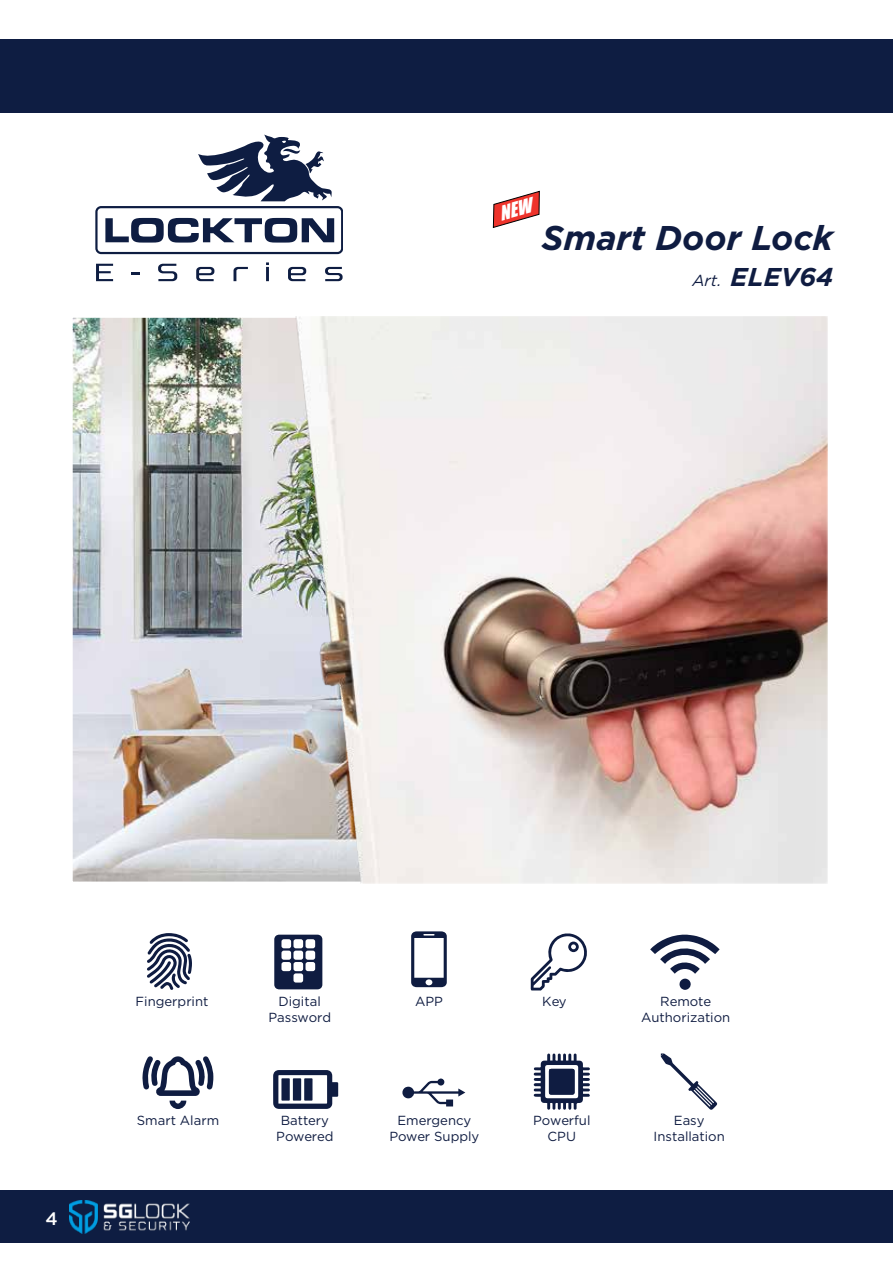
<style>
.page{position:relative;width:893px;height:1263px;background:#fff}
.page>*{position:absolute;margin:0;border:0;box-sizing:border-box;transform-origin:0 0}
.t1{font:italic 700 34.35px "Gotham";color:#0f1c41}
.t2{font:italic 700 25.8px "Gotham";color:#0f1c41}
.t3{font:500 18px "Gotham";color:#fff}
.t4{font:13.2px/15.8px "Gotham";color:#0f1c41;text-align:center}
.s1{font-weight:400;font-size:15.9px}
</style>
<div class="page">
<div style="left:0;top:39px;width:893px;height:74px;background:#0e1d42"></div>
<img style="left:74px;top:319px;width:202px;height:561px">
<img style="left:276px;top:316px;width:551px;height:567px">
<svg style="left:147px;top:933px;width:45px;height:57px"></svg>
<svg style="left:274px;top:935px;width:48px;height:54px"></svg>
<svg style="left:531px;top:933px;width:56px;height:57px"></svg>
<svg style="left:411px;top:931px;width:36px;height:56px"></svg>
<svg style="left:650px;top:935px;width:69px;height:19px"></svg>
<svg style="left:660px;top:944px;width:50px;height:20px"></svg>
<svg style="left:670px;top:960px;width:30px;height:30px"></svg>
<svg style="left:142px;top:1056px;width:71px;height:53px"></svg>
<svg style="left:273px;top:1070px;width:65px;height:39px"></svg>
<svg style="left:402px;top:1078px;width:63px;height:28px"></svg>
<svg style="left:533px;top:1053px;width:57px;height:57px"></svg>
<svg style="left:661px;top:1053px;width:56px;height:57px"></svg>
<svg style="left:95px;top:134px;width:248px;height:120px"></svg>
<svg style="left:96px;top:264px;width:17px;height:17px"></svg>
<svg style="left:132px;top:273px;width:8px;height:2px"></svg>
<svg style="left:158px;top:264px;width:19px;height:17px"></svg>
<svg style="left:196px;top:267px;width:18px;height:14px"></svg>
<svg style="left:234px;top:267px;width:14px;height:14px"></svg>
<hr style="left:266px;top:267px;width:3px;height:14px;background:#0e1d42">
<svg style="left:288px;top:267px;width:18px;height:14px"></svg>
<svg style="left:325px;top:267px;width:18px;height:14px"></svg>
<div style="left:0;top:1190px;width:893px;height:53px;background:#0e1d42"></div>
<img style="left:70px;top:1200px;width:120px;height:33px">
<svg style="left:493px;top:191px;width:47px;height:37px"></svg>
<h1 class="t1" style="left:542px;top:215px;width:293px">Smart Door Lock</h1>
<h2 class="t2" style="left:692px;top:260px;width:142px"><span class="s1">Art.</span> ELEV64</h2>
<h3 class="t3" style="left:45px;top:1207px;width:14px">4</h3>
<p class="t4" style="left:136px;top:993px;width:74px">Fingerprint</p>
<p class="t4" style="left:269px;top:993px;width:64px">Digital<br>Password</p>
<p class="t4" style="left:415px;top:993px;width:29px">APP</p>
<p class="t4" style="left:542px;top:993px;width:26px">Key</p>
<p class="t4" style="left:641px;top:993px;width:91px">Remote<br>Authorization</p>
<p class="t4" style="left:137px;top:1112px;width:84px">Smart Alarm</p>
<p class="t4" style="left:276px;top:1112px;width:59px">Battery<br>Powered</p>
<p class="t4" style="left:389px;top:1112px;width:92px">Emergency<br>Power Supply</p>
<p class="t4" style="left:533px;top:1112px;width:59px">Powerful<br>CPU</p>
<p class="t4" style="left:654px;top:1112px;width:73px">Easy<br>Installation</p>
</div>
